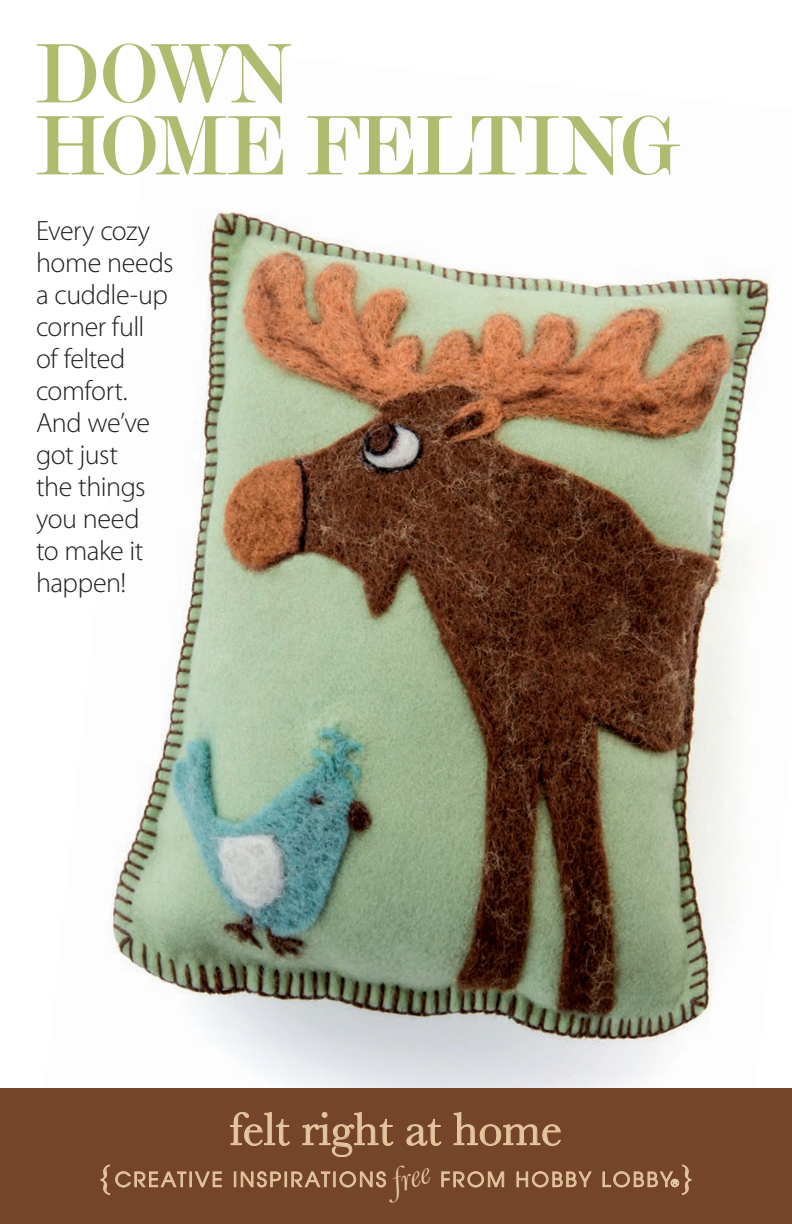
<style>
.page{position:relative;width:792px;height:1224px;background:#fff}
.page>*{position:absolute;margin:0;border:0;box-sizing:border-box;transform-origin:0 0}
.t1{font:90px/72px "AT Modern Twenty";letter-spacing:-.035em;color:#afbb6f;scale:.95 1}
.t2{font:48px "Baskerville";color:#e4c79e}
.t3{font:italic 36px "Baskerville";color:#e4c79e}
.t4{font:32px "Baskerville";color:#e4c79e}
.t5{font:300 28px/32px "Myriad Pro";letter-spacing:-.02em;color:#231f20}
.t6{font:20px "Avant Garde";letter-spacing:.12em;color:#e4c79e}
.s1{font-family:"Baskerville";font-size:32px}
</style>
<div class="page">
<img style="left:109px;top:210px;width:663px;height:878px">
<div style="left:0;top:1088px;width:792px;height:136px;background:#75452a"></div>
<svg style="left:230px;top:1112px;width:60px;height:34px"></svg>
<svg style="left:302px;top:1112px;width:92px;height:45px"></svg>
<svg style="left:406px;top:1119px;width:36px;height:27px"></svg>
<svg style="left:454px;top:1112px;width:107px;height:34px"></svg>
<svg style="left:101px;top:1165px;width:121px;height:30px"></svg>
<svg style="left:234px;top:1171px;width:152px;height:16px"></svg>
<svg style="left:441px;top:1171px;width:63px;height:16px"></svg>
<svg style="left:517px;top:1171px;width:75px;height:16px"></svg>
<svg style="left:603px;top:1165px;width:88px;height:30px"></svg>
<p class="t1" style="left:36px;top:37px;width:680px">DOWN<br>HOME FELTING</p>
<p class="t5" style="left:36px;top:215px;width:139px">Every cozy home needs a cuddle-up corner full<br>of felted comfort.<br>And we’ve got just<br>the things you need<br>to make it happen!</p>
<p class="t2" style="left:230px;top:1101px;width:334px">felt right at home</p>
<p class="t6" style="left:98px;top:1168px;width:290px"><span class="s1">{</span>CREATIVE INSPIRATIONS</p>
<p class="t6" style="left:440px;top:1168px;width:233px">FROM HOBBY LOBBY</p>
<p class="t3" style="left:385px;top:1162px;width:41px;rotate:-18deg">free</p>
<p class="t4" style="left:679px;top:1157px;width:17px">}</p>
</div>
